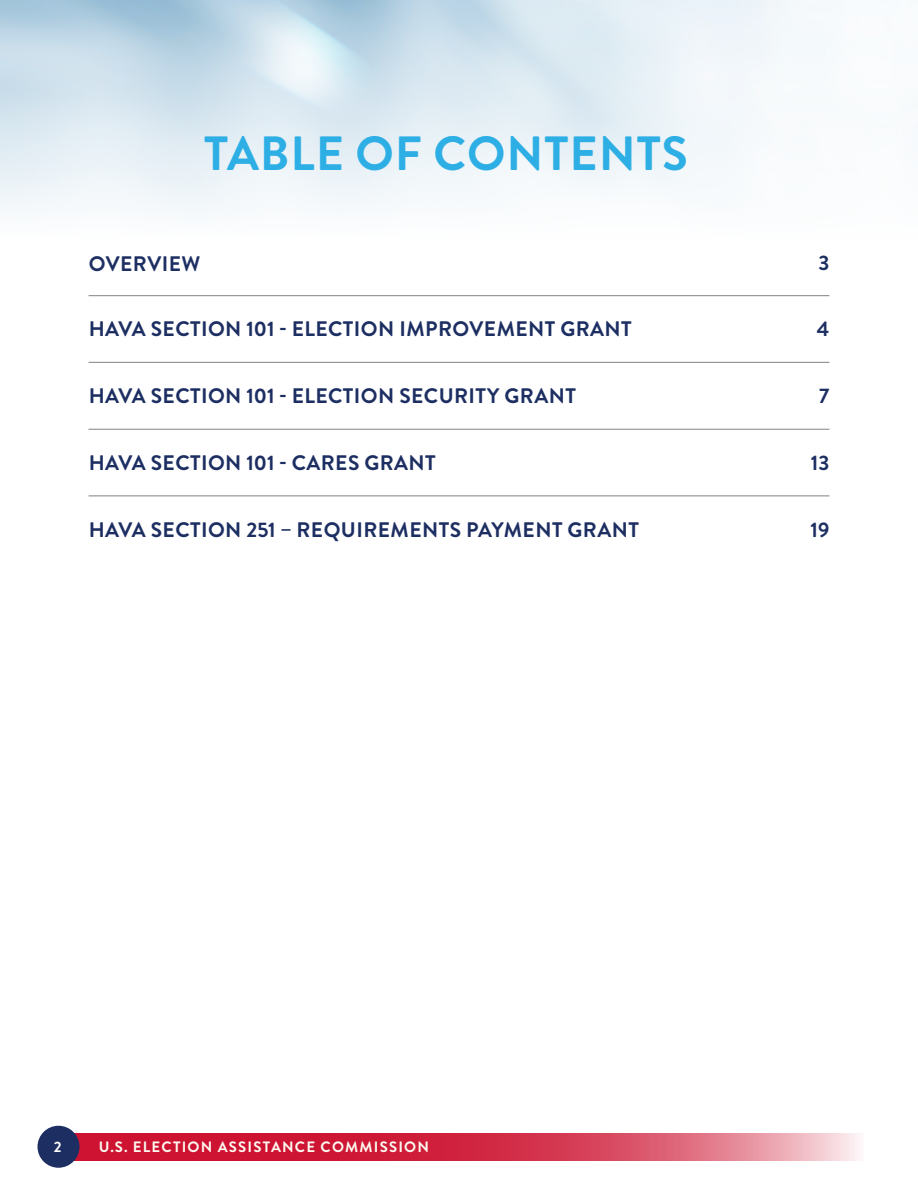
<style>
.page{position:relative;width:918px;height:1188px;background:#fff}
.page>*{position:absolute;margin:0;border:0;box-sizing:border-box;transform-origin:0 0}
.t1{font:700 48px "Brandon Grotesque";letter-spacing:.02em;color:#2daee4}
.t2{font:700 21px "Brandon Grotesque";letter-spacing:.02em;color:#1d2f62}
.t3{font:700 15px "Brandon Grotesque";letter-spacing:.08em;color:#fff9f0}
.t4{font:700 15px "Brandon Grotesque";color:#fff}
</style>
<div class="page">
<hr style="left:89px;top:295px;width:740px;height:1px;background:#808285">
<hr style="left:89px;top:429px;width:740px;height:1px;background:#808285">
<hr style="left:89px;top:362px;width:740px;height:1px;background:#808285">
<hr style="left:89px;top:496px;width:740px;height:1px;background:#808285">
<svg style="left:75px;top:1133px;width:786px;height:28px;background:#d6435b"></svg>
<div style="left:38px;top:1126px;width:42px;height:42px;background:#1d2f62;border-radius:50%"></div>
<p class="t1" style="left:204px;top:120px;width:485px">TABLE OF CONTENTS</p>
<p class="t2" style="left:89px;top:249px;width:113px">OVERVIEW</p>
<p class="t2" style="left:818px;top:248px;width:12px">3</p>
<p class="t2" style="left:89px;top:314px;width:545px">HAVA SECTION 101 - ELECTION IMPROVEMENT GRANT</p>
<p class="t2" style="left:817px;top:314px;width:14px">4</p>
<p class="t2" style="left:89px;top:381px;width:489px">HAVA SECTION 101 - ELECTION SECURITY GRANT</p>
<p class="t2" style="left:819px;top:381px;width:12px">7</p>
<p class="t2" style="left:89px;top:448px;width:349px">HAVA SECTION 101 - CARES GRANT</p>
<p class="t2" style="left:811px;top:448px;width:20px">13</p>
<p class="t2" style="left:89px;top:515px;width:552px">HAVA SECTION 251 – REQUIREMENTS PAYMENT GRANT</p>
<p class="t2" style="left:811px;top:515px;width:20px">19</p>
<p class="t4" style="left:54px;top:1136px;width:9px">2</p>
<p class="t3" style="left:99px;top:1136px;width:332px">U.S. ELECTION ASSISTANCE COMMISSION</p>
</div>
